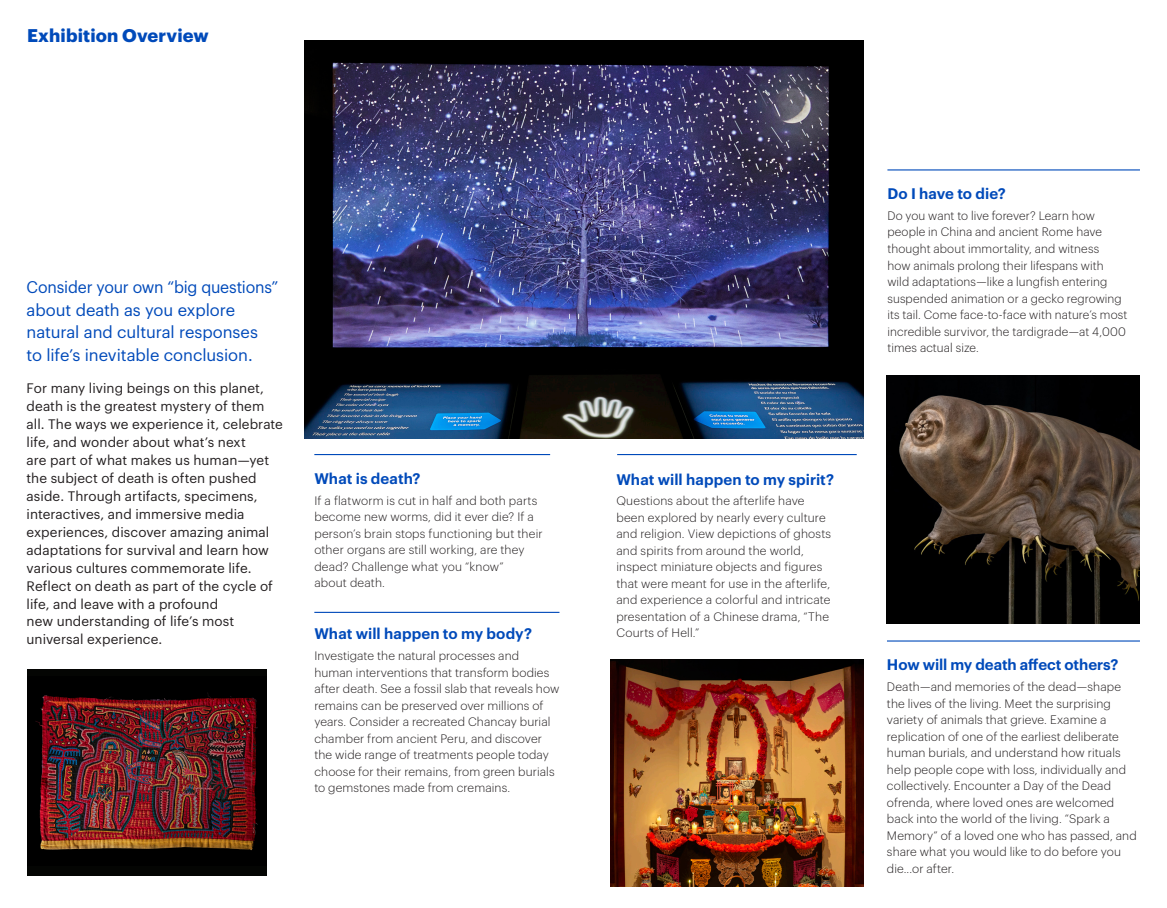
<style>
.page{position:relative;width:1167px;height:908px;background:#fff}
.page>*{position:absolute;margin:0;border:0;box-sizing:border-box;transform-origin:0 0}
.Interior_Headline{font:700 18px "Graphik";letter-spacing:.005em;color:#004aba}
.Blue_Intro_Paragraph{font:16.5px/22.5px "Graphik";letter-spacing:-.01em;color:#004aba;scale:.96 1}
.Blue_Titles{font:600 15px "Graphik";color:#004aba}
.Blue_Intro_Paragraph-2{font:13.5px/18px "Graphik";letter-spacing:.005em;color:#231f20}
.Body{font:300 12px/16.5px "Graphik";letter-spacing:.01em;color:#231f20}
.Blue_Titles-2{font:300 12px/16.5px "Graphik";letter-spacing:.015em;color:#231f20}
</style>
<div class="page">
<hr style="left:887px;top:169px;width:252px;height:1px;background:#004aba">
<div style="left:27px;top:669px;width:240px;height:206px;background:#040503"></div>
<img style="left:35px;top:695px;width:223px;height:155px">
<img style="left:610px;top:659px;width:253px;height:227px">
<hr style="left:887px;top:640px;width:252px;height:1px;background:#004aba">
<img style="left:304px;top:40px;width:559px;height:398px">
<hr style="left:314px;top:454px;width:236px;height:1px;background:#004aba">
<hr style="left:314px;top:611px;width:245px;height:1px;background:#004aba">
<hr style="left:617px;top:454px;width:239px;height:1px;background:#004aba">
<img style="left:887px;top:375px;width:252px;height:248px">
<p class="Interior_Headline" style="left:27px;top:21px;width:183px">Exhibition Overview</p>
<p class="Blue_Intro_Paragraph" style="left:27px;top:275px;width:264px">Consider your own “big questions” about death as you explore natural and cultural responses<br>to life’s inevitable conclusion.</p>
<p class="Blue_Intro_Paragraph-2" style="left:27px;top:377px;width:258px">For many living beings on this planet, death is the greatest mystery of them all. The ways we experience it, celebrate life, and wonder about what’s next<br>are part of what makes us human—yet the subject of death is often pushed aside. Through artifacts, specimens, interactives, and immersive media experiences, discover amazing animal adaptations for survival and learn how various cultures commemorate life.<br>Reflect on death as part of the cycle of life, and leave with a profound</p>
<p class="Blue_Intro_Paragraph-2" style="left:27px;top:610px;width:209px">new understanding of life’s most universal experience.</p>
<p class="Blue_Titles" style="left:314px;top:466px;width:108px">What is death?</p>
<p class="Body" style="left:314px;top:491px;width:230px">If a flatworm is cut in half and both parts become new worms, did it ever die? If a person’s brain stops functioning but their other organs are still working, are they dead? Challenge what you “know”<br>about death.</p>
<p class="Blue_Titles" style="left:314px;top:622px;width:219px">What will happen to my body?</p>
<p class="Body" style="left:314px;top:646px;width:246px">Investigate the natural processes and human interventions that transform bodies after death. See a fossil slab that reveals how remains can be preserved over millions of years. Consider a recreated Chancay burial chamber from ancient Peru, and discover the wide range of treatments people today choose for their remains, from green burials to gemstones made from cremains.</p>
<p class="Blue_Titles" style="left:616px;top:467px;width:219px">What will happen to my spirit?</p>
<p class="Blue_Titles-2" style="left:616px;top:491px;width:216px">Questions about the afterlife have been explored by nearly every culture and religion. View depictions of ghosts and spirits from around the world, inspect miniature objects and figures that were meant for use in the afterlife, and experience a colorful and intricate presentation of a Chinese drama, “The Courts of Hell.”</p>
<p class="Blue_Titles" style="left:887px;top:182px;width:120px">Do I have to die?</p>
<p class="Body" style="left:887px;top:206px;width:241px">Do you want to live forever? Learn how people in China and ancient Rome have thought about immortality, and witness<br>how animals prolong their lifespans with wild adaptations—like a lungfish entering suspended animation or a gecko regrowing its tail. Come face-to-face with nature’s most incredible survivor, the tardigrade—at 4,000 times actual size.</p>
<p class="Blue_Titles" style="left:887px;top:653px;width:233px">How will my death affect others?</p>
<p class="Body" style="left:887px;top:677px;width:251px">Death—and memories of the dead—shape the lives of the living. Meet the surprising variety of animals that grieve. Examine a replication of one of the earliest deliberate human burials, and understand how rituals help people cope with loss, individually and collectively. Encounter a Day of the Dead ofrenda, where loved ones are welcomed back into the world of the living. “Spark a Memory” of a loved one who has passed, and share what you would like to do before you die...or after.</p>
</div>
